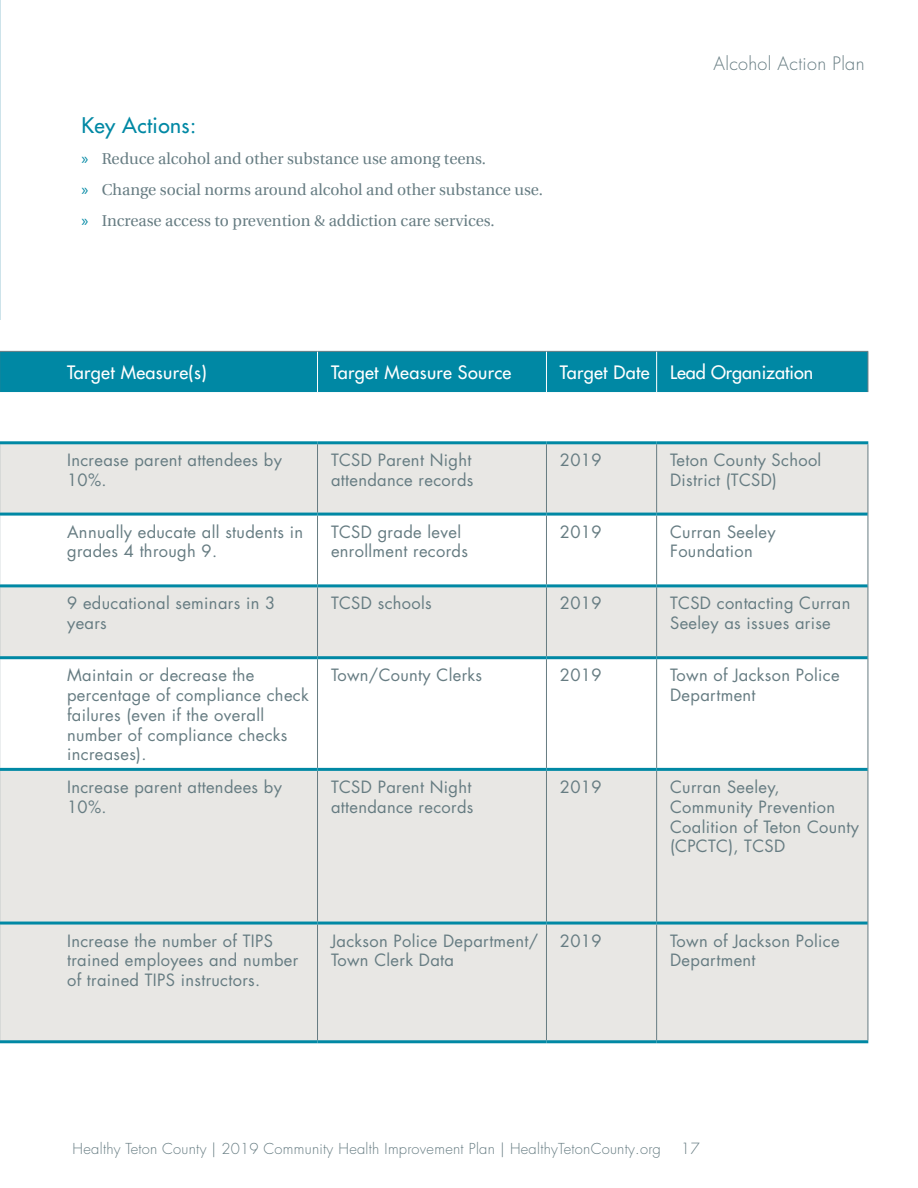
<style>
.page{position:relative;width:918px;height:1188px;background:#fff}
.page>*{position:absolute;margin:0;border:0;box-sizing:border-box;transform-origin:0 0}
.t1{font:21px "Futura";letter-spacing:.02em;color:#0088a4}
.t2{font:18px "Futura";letter-spacing:.02em;color:#fff}
.t3{font:18px "Futura";color:#fff}
.t4{font:300 18px "Futura LT Pro";letter-spacing:.02em;color:#667c82}
.t5{font:16.5px/19.8px "Futura";letter-spacing:.02em;color:#667c82}
.t6{font:15.75px/30.8px "Utopia";color:#667c82}
.t7{font:300 15px "Futura LT Pro";color:#667c82}
.t8{font:300 14.7px "Futura LT Pro";letter-spacing:.02em;color:#667c82}
.s1{font-family:"Myriad Pro";font-size:16.5px;color:#0088a4}
</style>
<div class="page">
<hr style="left:0;top:0;width:1px;height:320px;background:#cde3ea">
<svg style="left:1px;top:444px;width:867px;height:596px;fill:#e8e7e4"></svg>
<svg style="left:1px;top:587px;width:867px;height:335px;fill:#e8e7e4"></svg>
<div style="left:1px;top:352px;width:867px;height:40px;background:#0088a4"></div>
<hr style="left:0;top:444px;width:1px;height:69px;background:#667c82">
<hr style="left:317px;top:444px;width:1px;height:69px;background:#667c82">
<hr style="left:546px;top:444px;width:1px;height:69px;background:#667c82">
<hr style="left:656px;top:444px;width:1px;height:69px;background:#667c82">
<hr style="left:868px;top:444px;width:1px;height:70px;background:#667c82">
<hr style="left:0;top:516px;width:1px;height:68px;background:#667c82">
<hr style="left:317px;top:516px;width:1px;height:68px;background:#667c82">
<hr style="left:546px;top:516px;width:1px;height:68px;background:#667c82">
<hr style="left:656px;top:516px;width:1px;height:68px;background:#667c82">
<hr style="left:868px;top:514px;width:1px;height:72px;background:#667c82">
<hr style="left:0;top:587px;width:1px;height:69px;background:#667c82">
<hr style="left:317px;top:587px;width:1px;height:69px;background:#667c82">
<hr style="left:546px;top:587px;width:1px;height:69px;background:#667c82">
<hr style="left:656px;top:587px;width:1px;height:69px;background:#667c82">
<hr style="left:868px;top:586px;width:1px;height:72px;background:#667c82">
<hr style="left:0;top:659px;width:1px;height:109px;background:#667c82">
<hr style="left:317px;top:659px;width:1px;height:109px;background:#667c82">
<hr style="left:546px;top:659px;width:1px;height:109px;background:#667c82">
<hr style="left:656px;top:659px;width:1px;height:109px;background:#667c82">
<hr style="left:868px;top:658px;width:1px;height:111px;background:#667c82">
<hr style="left:0;top:771px;width:1px;height:151px;background:#667c82">
<hr style="left:317px;top:771px;width:1px;height:151px;background:#667c82">
<hr style="left:546px;top:771px;width:1px;height:151px;background:#667c82">
<hr style="left:656px;top:771px;width:1px;height:151px;background:#667c82">
<hr style="left:868px;top:769px;width:1px;height:154px;background:#667c82">
<hr style="left:0;top:925px;width:1px;height:115px;background:#667c82">
<hr style="left:317px;top:925px;width:1px;height:115px;background:#667c82">
<hr style="left:546px;top:925px;width:1px;height:115px;background:#667c82">
<hr style="left:656px;top:925px;width:1px;height:115px;background:#667c82">
<hr style="left:868px;top:923px;width:1px;height:117px;background:#667c82">
<hr style="left:0;top:351px;width:318px;height:1px;background:#667c82">
<hr style="left:0;top:352px;width:1px;height:40px;background:#667c82">
<hr style="left:318px;top:351px;width:228px;height:1px;background:#667c82">
<hr style="left:546px;top:351px;width:111px;height:1px;background:#667c82">
<hr style="left:657px;top:351px;width:211px;height:1px;background:#667c82">
<hr style="left:868px;top:352px;width:1px;height:40px;background:#667c82">
<hr style="left:317px;top:352px;width:1px;height:40px;background:#fff">
<hr style="left:546px;top:352px;width:1px;height:40px;background:#fff">
<hr style="left:656px;top:352px;width:1px;height:40px;background:#fff">
<hr style="left:0;top:441px;width:318px;height:3px;background:#0088a4">
<hr style="left:318px;top:441px;width:228px;height:3px;background:#0088a4">
<hr style="left:546px;top:441px;width:111px;height:3px;background:#0088a4">
<hr style="left:657px;top:441px;width:211px;height:3px;background:#0088a4">
<hr style="left:0;top:513px;width:318px;height:3px;background:#0088a4">
<hr style="left:318px;top:513px;width:228px;height:3px;background:#0088a4">
<hr style="left:546px;top:513px;width:111px;height:3px;background:#0088a4">
<hr style="left:657px;top:513px;width:211px;height:3px;background:#0088a4">
<hr style="left:0;top:656px;width:318px;height:3px;background:#0088a4">
<hr style="left:318px;top:656px;width:228px;height:3px;background:#0088a4">
<hr style="left:546px;top:656px;width:111px;height:3px;background:#0088a4">
<hr style="left:657px;top:656px;width:211px;height:3px;background:#0088a4">
<hr style="left:0;top:922px;width:318px;height:3px;background:#0088a4">
<hr style="left:318px;top:922px;width:228px;height:3px;background:#0088a4">
<hr style="left:546px;top:922px;width:111px;height:3px;background:#0088a4">
<hr style="left:657px;top:922px;width:211px;height:3px;background:#0088a4">
<hr style="left:0;top:584px;width:318px;height:3px;background:#0088a4">
<hr style="left:318px;top:584px;width:228px;height:3px;background:#0088a4">
<hr style="left:546px;top:584px;width:111px;height:3px;background:#0088a4">
<hr style="left:657px;top:584px;width:211px;height:3px;background:#0088a4">
<hr style="left:0;top:768px;width:318px;height:3px;background:#0088a4">
<hr style="left:318px;top:768px;width:228px;height:3px;background:#0088a4">
<hr style="left:546px;top:768px;width:111px;height:3px;background:#0088a4">
<hr style="left:657px;top:768px;width:211px;height:3px;background:#0088a4">
<hr style="left:0;top:1040px;width:318px;height:3px;background:#0088a4">
<hr style="left:318px;top:1040px;width:228px;height:3px;background:#0088a4">
<hr style="left:546px;top:1040px;width:111px;height:3px;background:#0088a4">
<hr style="left:657px;top:1040px;width:211px;height:3px;background:#0088a4">
<p class="t1" style="left:82px;top:112px;width:116px">Key Actions:</p>
<p class="t6" style="left:82px;top:144px;width:463px"><span class="s1">»</span> Reduce alcohol and other substance use among teens.<br><span class="s1">»</span> Change social norms around alcohol and other substance use. <span class="s1">»</span> Increase access to prevention &amp; addiction care services.</p>
<p class="t4" style="left:714px;top:51px;width:152px">Alcohol Action Plan</p>
<p class="t2" style="left:67px;top:360px;width:141px">Target Measure(s)</p>
<p class="t2" style="left:331px;top:360px;width:182px">Target Measure Source</p>
<p class="t3" style="left:560px;top:360px;width:255px">Target Date Lead Organization</p>
<p class="t5" style="left:67px;top:451px;width:216px">Increase parent attendees by<br>10%.</p>
<p class="t5" style="left:331px;top:451px;width:144px">TCSD Parent Night attendance records</p>
<p class="t5" style="left:560px;top:451px;width:43px">2019</p>
<p class="t5" style="left:670px;top:451px;width:153px">Teton County School<br>District (TCSD)</p>
<p class="t5" style="left:67px;top:522px;width:237px">Annually educate all students in grades 4 through 9.</p>
<p class="t5" style="left:331px;top:522px;width:139px">TCSD grade level enrollment records</p>
<p class="t5" style="left:560px;top:522px;width:43px">2019</p>
<p class="t5" style="left:670px;top:522px;width:107px">Curran Seeley<br>Foundation</p>
<p class="t5" style="left:67px;top:594px;width:210px">9 educational seminars in 3 years</p>
<p class="t5" style="left:331px;top:594px;width:102px">TCSD schools</p>
<p class="t5" style="left:560px;top:594px;width:43px">2019</p>
<p class="t5" style="left:670px;top:594px;width:182px">TCSD contacting Curran<br>Seeley as issues arise</p>
<p class="t5" style="left:67px;top:666px;width:243px">Maintain or decrease the percentage of compliance check failures (even if the overall number of compliance checks increases).</p>
<p class="t5" style="left:331px;top:666px;width:153px">Town/County Clerks</p>
<p class="t5" style="left:560px;top:666px;width:43px">2019</p>
<p class="t5" style="left:670px;top:666px;width:171px">Town of Jackson Police<br>Department</p>
<p class="t5" style="left:67px;top:777px;width:216px">Increase parent attendees by<br>10%.</p>
<p class="t5" style="left:331px;top:777px;width:144px">TCSD Parent Night attendance records</p>
<p class="t5" style="left:560px;top:777px;width:43px">2019</p>
<p class="t5" style="left:670px;top:777px;width:190px">Curran Seeley,<br>Community Prevention<br>Coalition of Teton County (CPCTC), TCSD</p>
<p class="t5" style="left:67px;top:931px;width:233px">Increase the number of TIPS trained employees and number of trained TIPS instructors.</p>
<p class="t5" style="left:331px;top:931px;width:209px">Jackson Police Department/<br>Town Clerk Data</p>
<p class="t5" style="left:560px;top:931px;width:43px">2019</p>
<p class="t5" style="left:670px;top:931px;width:171px">Town of Jackson Police<br>Department</p>
<p class="t8" style="left:73px;top:1139px;width:590px">Healthy Teton County | 2019 Community Health Improvement Plan | HealthyTetonCounty.org</p>
<p class="t7" style="left:681px;top:1139px;width:20px">17</p>
</div>
